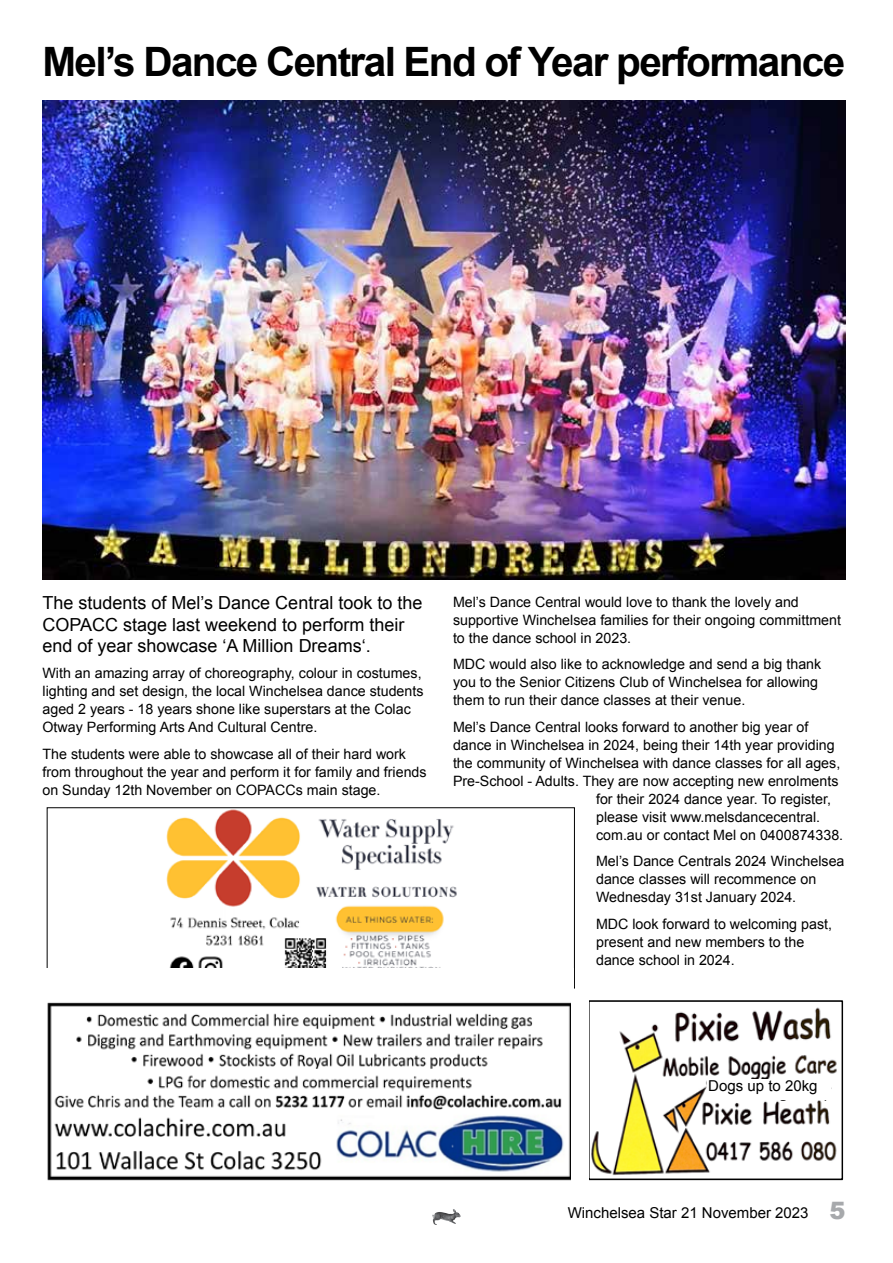
<style>
.page{position:relative;width:893px;height:1263px;background:#fff}
.page>*{position:absolute;margin:0;border:0;box-sizing:border-box;transform-origin:0 0}
.t1{font:700 40.5px "Arial";letter-spacing:-.04em;color:#000}
.t2{font:18px/21px "Arial";color:#000}
.t3{font:17.1px "Comic Sans MS";letter-spacing:.01em;color:#000;scale:.94 1}
.t4{font:15px "Arial";color:#000}
.t5{font:14.25px/18px "Arial";color:#000}
.s1{font-weight:900;font-size:24px;color:#a7a9ac}
</style>
<div class="page">
<img style="left:432px;top:1209px;width:29px;height:16px">
<img style="left:166px;top:809px;width:291px;height:159px">
<img style="left:43px;top:100px;width:802px;height:479px">
<img style="left:47px;top:1002px;width:524px;height:179px">
<svg style="left:589px;top:1000px;width:254px;height:180px"></svg>
<img style="left:705px;top:1077px;width:139px;height:28px">
<div style="left:707px;top:1079px;width:124px;height:20px;background:#fff"></div>
<h1 class="t1" style="left:43px;top:35px;width:804px">Mel’s Dance Central End of Year performance</h1>
<p class="t2" style="left:43px;top:593px;width:381px">The students of Mel’s Dance Central took to the<br>COPACC stage last weekend to perform their end of year showcase ‘A Million Dreams‘.</p>
<p class="t5" style="left:43px;top:664px;width:382px">With an amazing array of choreography, colour in costumes, lighting and set design, the local Winchelsea dance students aged 2 years - 18 years shone like superstars at the Colac Otway Performing Arts And Cultural Centre.</p>
<p class="t5" style="left:43px;top:745px;width:386px">The students were able to showcase all of their hard work from throughout the year and perform it for family and friends on Sunday 12th November on COPACCs main stage.</p>
<p class="t5" style="left:453px;top:593px;width:390px">Mel’s Dance Central would love to thank the lovely and supportive Winchelsea families for their ongoing committment to the dance school in 2023.</p>
<p class="t5" style="left:453px;top:655px;width:370px">MDC would also like to acknowledge and send a big thank you to the Senior Citizens Club of Winchelsea for allowing them to run their dance classes at their venue.</p>
<p class="t5" style="left:453px;top:718px;width:357px">Mel’s Dance Central looks forward to another big year of</p>
<p class="t5" style="left:453px;top:736px;width:383px">dance in Winchelsea in 2024, being their 14th year providing</p>
<p class="t5" style="left:453px;top:754px;width:389px">the community of Winchelsea with dance classes for all ages,</p>
<p class="t5" style="left:453px;top:772px;width:387px">Pre-School - Adults. They are now accepting new enrolments</p>
<p class="t5" style="left:596px;top:790px;width:237px">for their 2024 dance year. To register,</p>
<p class="t5" style="left:596px;top:808px;width:226px">please visit www.melsdancecentral.</p>
<p class="t5" style="left:596px;top:826px;width:249px">com.au or contact Mel on 0400874338.</p>
<p class="t5" style="left:596px;top:852px;width:250px">Mel’s Dance Centrals 2024 Winchelsea dance classes will recommence on<br>Wednesday 31st January 2024.</p>
<p class="t5" style="left:596px;top:915px;width:237px">MDC look forward to welcoming past, present and new members to the dance school in 2024.</p>
<p class="t4" style="left:708px;top:1076px;width:111px">Dogs up to 20kg</p>
<p class="t3" style="left:716px;top:1077px;width:125px">Small dogs only</p>
<p class="t4" style="left:568px;top:1203px;width:279px">Winchelsea Star 21 November 2023 <span class="s1">5</span></p>
</div>
